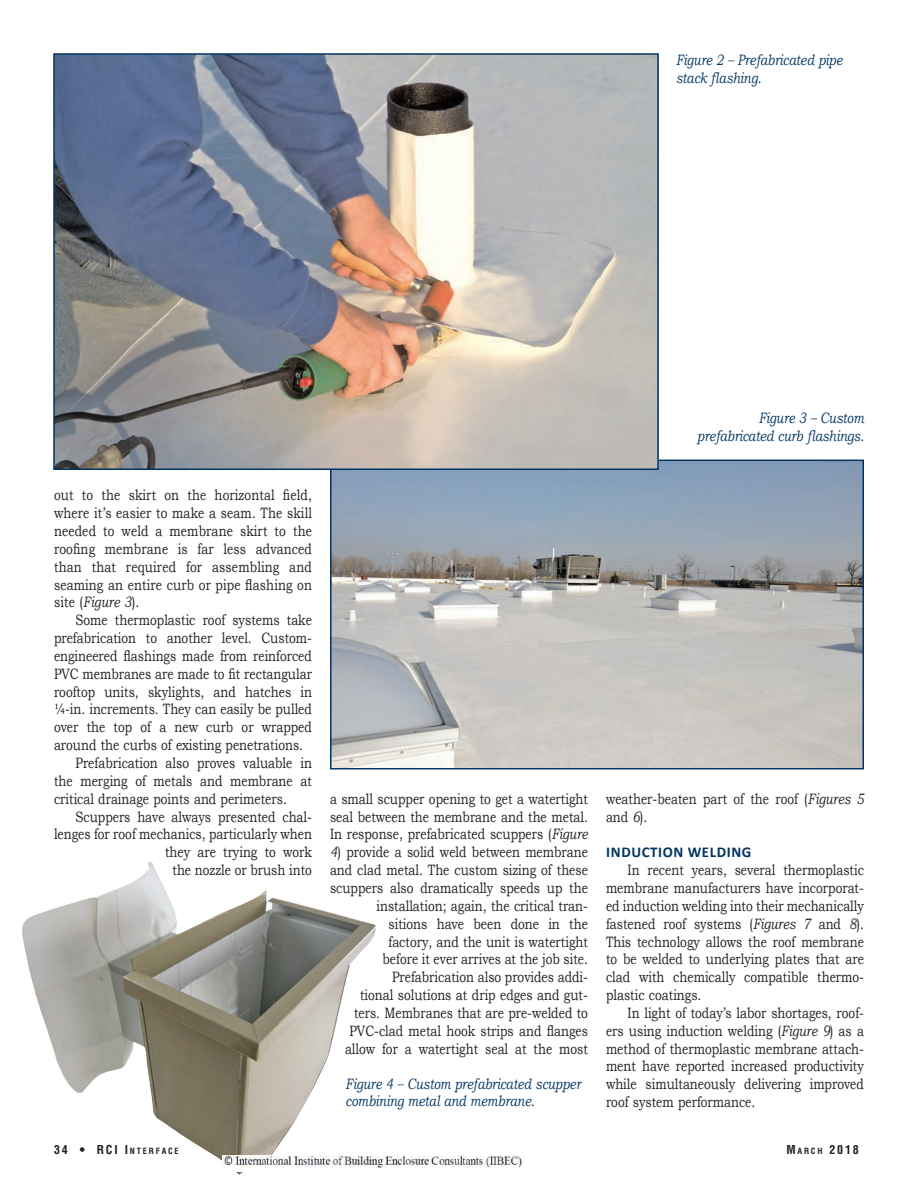
<style>
.page{position:relative;width:918px;height:1188px;background:#fff}
.page>*{position:absolute;margin:0;border:0;box-sizing:border-box;transform-origin:0 0}
.t1{font:15px/17.9px "Bookman Old Style";color:#231f20;text-align:justify;scale:.8 1}
.t2{font:italic 15px/17.9px "Bookman Old Style";color:#003562;scale:.8 1}
.t3{font:700 15px "Calibri";letter-spacing:.04em;color:#003562}
.t4{font:700 condensed 12px "Helvetica";color:#231f20}
.t5{font:700 condensed 8.4px "Helvetica";letter-spacing:.215em;color:#231f20}
.s1{font-style:italic}
.s2{font-size:12px}
.s3{font-size:8.4px}
</style>
<div class="page">
<img style="left:333px;top:463px;width:528px;height:304px">
<div style="left:330px;top:460px;width:534px;height:310px;border:2px solid #003562"></div>
<img style="left:56px;top:56px;width:600px;height:411px">
<div style="left:53px;top:53px;width:606px;height:417px;border:2px solid #003562"></div>
<img style="left:22px;top:862px;width:354px;height:313px">
<img style="left:223px;top:1156px;width:299px;height:15px">
<p class="t2" style="left:676px;top:51px;width:210px">Figure 2 – Prefabricated pipe stack flashing.</p>
<p class="t1" style="left:54px;top:486px;width:324px">out to the skirt on the horizontal field, where it’s easier to make a seam. The skill needed to weld a membrane skirt to the roofing membrane is far less advanced than that required for assembling and seaming an entire curb or pipe flashing on site (<span class="s1">Figure 3</span>).</p>
<p class="t1" style="left:76px;top:611px;width:297px">Some thermoplastic roof systems take</p>
<p class="t1" style="left:54px;top:629px;width:324px">prefabrication to another level. Custom-</p>
<p class="t1" style="left:54px;top:647px;width:324px">engineered flashings made from reinforced</p>
<p class="t1" style="left:54px;top:665px;width:324px">PVC membranes are made to fit rectangular</p>
<p class="t1" style="left:54px;top:683px;width:324px">rooftop units, skylights, and hatches in</p>
<p class="t1" style="left:54px;top:700px;width:324px">¼-in. increments. They can easily be pulled</p>
<p class="t1" style="left:54px;top:718px;width:324px">over the top of a new curb or wrapped</p>
<p class="t1" style="left:54px;top:736px;width:313px">around the curbs of existing penetrations.</p>
<p class="t1" style="left:76px;top:754px;width:297px">Prefabrication also proves valuable in</p>
<p class="t1" style="left:54px;top:772px;width:324px">the merging of metals and membrane at</p>
<p class="t1" style="left:54px;top:790px;width:293px">critical drainage points and perimeters.</p>
<p class="t1" style="left:76px;top:808px;width:297px">Scuppers have always presented chal-</p>
<p class="t1" style="left:54px;top:825px;width:324px">lenges for roof mechanics, particularly when</p>
<p class="t1" style="left:165px;top:843px;width:185px">they are trying to work</p>
<p class="t1" style="left:172px;top:861px;width:176px">the nozzle or brush into</p>
<p class="t2" style="left:697px;top:409px;width:210px;text-align:right">Figure 3 – Custom prefabricated curb flashings.</p>
<p class="t1" style="left:330px;top:790px;width:324px">a small scupper opening to get a watertight seal between the membrane and the metal.<br>In response, prefabricated scuppers (<span class="s1">Figure</span></p>
<p class="t1" style="left:330px;top:843px;width:324px;text-align:right"><span class="s1">4</span>) provide a solid weld between membrane and clad metal. The custom sizing of these scuppers also dramatically speeds up the installation; again, the critical tran-<br>sitions have been done in the<br>factory, and the unit is watertight<br>before it ever arrives at the job site.<br>Prefabrication also provides addi-<br>tional solutions at drip edges and gut-<br>ters. Membranes that are pre-welded to PVC-clad metal hook strips and flanges allow for a watertight seal at the most</p>
<p class="t2" style="left:346px;top:1074px;width:296px">Figure 4 – Custom prefabricated scupper combining metal and membrane.</p>
<p class="t1" style="left:606px;top:790px;width:324px">weather-beaten part of the roof (<span class="s1">Figures 5 </span>and <span class="s1">6</span>).</p>
<p class="t3" style="left:606px;top:843px;width:147px">INDUCTION WELDING</p>
<p class="t1" style="left:606px;top:861px;width:324px;text-indent:22px">In recent years, several thermoplastic membrane manufacturers have incorporat&shy;ed induction welding into their mechanically fastened roof systems (<span class="s1">Figures 7</span> and <span class="s1">8</span>).<br>This technology allows the roof membrane to be welded to underlying plates that are clad with chemically compatible thermo&shy;plastic coatings.</p>
<p class="t1" style="left:606px;top:1004px;width:324px;text-indent:22px">In light of today’s labor shortages, roof&shy;ers using induction welding (<span class="s1">Figure 9</span>) as a method of thermoplastic membrane attach&shy;ment have reported increased productivity while simultaneously delivering improved roof system performance.</p>
<p class="t5" style="left:54px;top:1146px;width:126px"><span class="s2">34 • RCI I</span>NTERFACE</p>
<p class="t4" style="left:786px;top:1143px;width:74px">M<span class="s3">ARC H</span> 2018</p>
</div>
